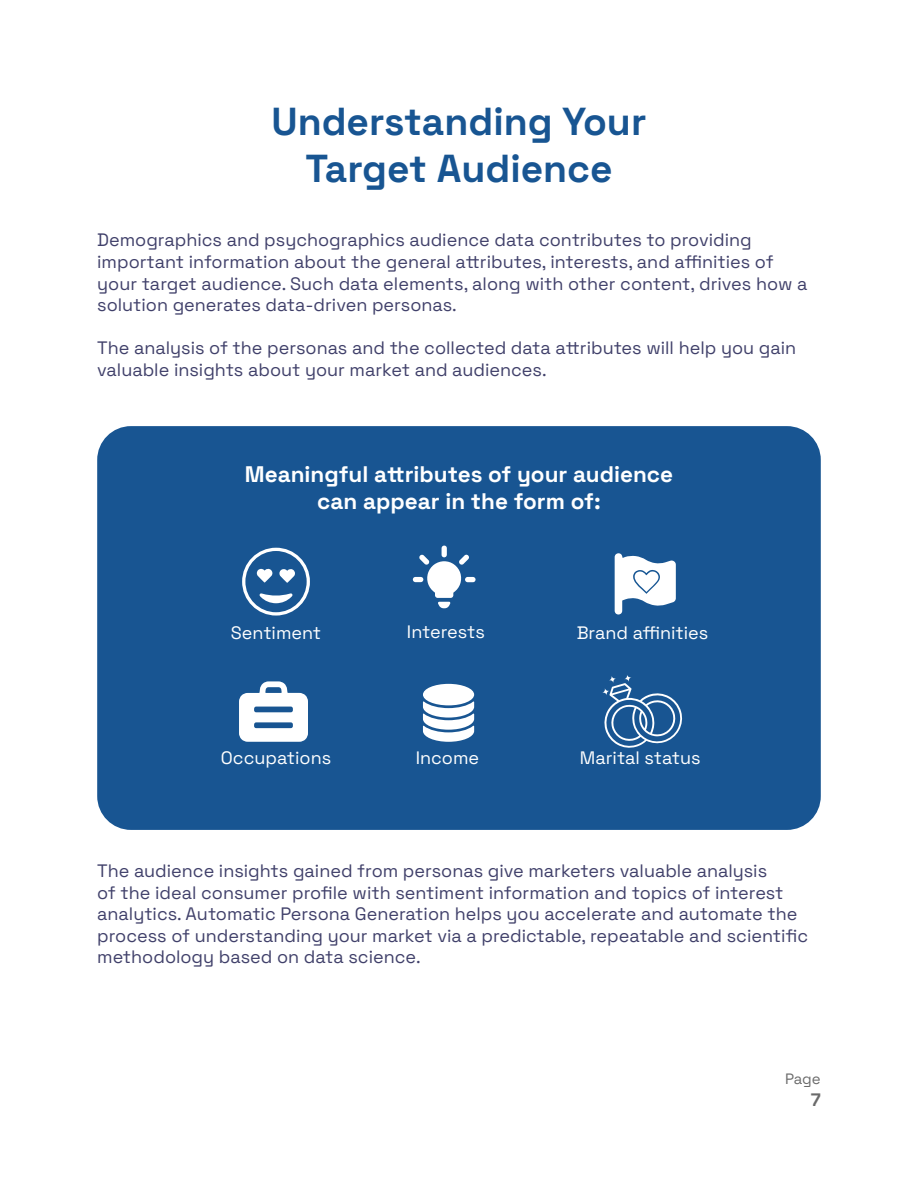
<style>
.page{position:relative;width:918px;height:1188px;background:#fff}
.page>*{position:absolute;margin:0;border:0;box-sizing:border-box;transform-origin:0 0}
.t1{font:300 39px/46.8px "Space Grotesk";color:#185592;text-align:center}
.t2{font:300 22.5px/27px "Space Grotesk";color:#fff;text-align:center}
.t3{font:300 18px/21.6px "Space Grotesk";color:#40406a}
.t4{font:300 18px "Space Grotesk";color:#fff}
.t5{font:300 18px "Space Grotesk";color:#6a6a6a}
.t6{font:300 15px "Space Grotesk";color:#6a6a6a}
</style>
<div class="page">
<div style="left:97px;top:426px;width:724px;height:404px;background:#185592;border-radius:34px"></div>
<svg style="left:242px;top:548px;width:68px;height:68px"></svg>
<div style="left:245px;top:551px;width:62px;height:61px;background:#185592;border-radius:50%"></div>
<svg style="left:259px;top:593px;width:34px;height:10px"></svg>
<svg style="left:256px;top:568px;width:16px;height:15px"></svg>
<svg style="left:279px;top:569px;width:16px;height:14px"></svg>
<svg style="left:602px;top:675px;width:80px;height:73px"></svg>
<svg style="left:413px;top:546px;width:63px;height:62px"></svg>
<svg style="left:423px;top:701px;width:51px;height:41px"></svg>
<div style="left:423px;top:684px;width:51px;height:21px;background:#fff;border-radius:50%"></div>
<svg style="left:615px;top:553px;width:61px;height:62px"></svg>
<svg style="left:239px;top:681px;width:69px;height:61px"></svg>
<h1 class="t1" style="left:272px;top:96px;width:376px">Understanding Your<br>Target Audience</h1>
<p class="t3" style="left:97px;top:228px;width:712px">Demographics and psychographics audience data contributes to providing important information about the general attributes, interests, and affinities of your target audience. Such data elements, along with other content, drives how a solution generates data-driven personas.</p>
<p class="t3" style="left:97px;top:336px;width:700px">The analysis of the personas and the collected data attributes will help you gain valuable insights about your market and audiences.</p>
<p class="t2" style="left:245px;top:459px;width:430px">Meaningful attributes of your audience can appear in the form of:</p>
<p class="t4" style="left:231px;top:620px;width:92px">Sentiment</p>
<p class="t4" style="left:407px;top:618px;width:79px">Interests</p>
<p class="t4" style="left:577px;top:620px;width:133px">Brand affinities</p>
<p class="t4" style="left:221px;top:745px;width:112px">Occupations</p>
<p class="t4" style="left:416px;top:745px;width:65px">Income</p>
<p class="t4" style="left:580px;top:745px;width:122px">Marital status</p>
<p class="t3" style="left:97px;top:859px;width:713px">The audience insights gained from personas give marketers valuable analysis<br>of the ideal consumer profile with sentiment information and topics of interest analytics. Automatic Persona Generation helps you accelerate and automate the process of understanding your market via a predictable, repeatable and scientific methodology based on data science.</p>
<p class="t6" style="left:785px;top:1068px;width:37px">Page</p>
<p class="t5" style="left:811px;top:1086px;width:11px">7</p>
</div>
